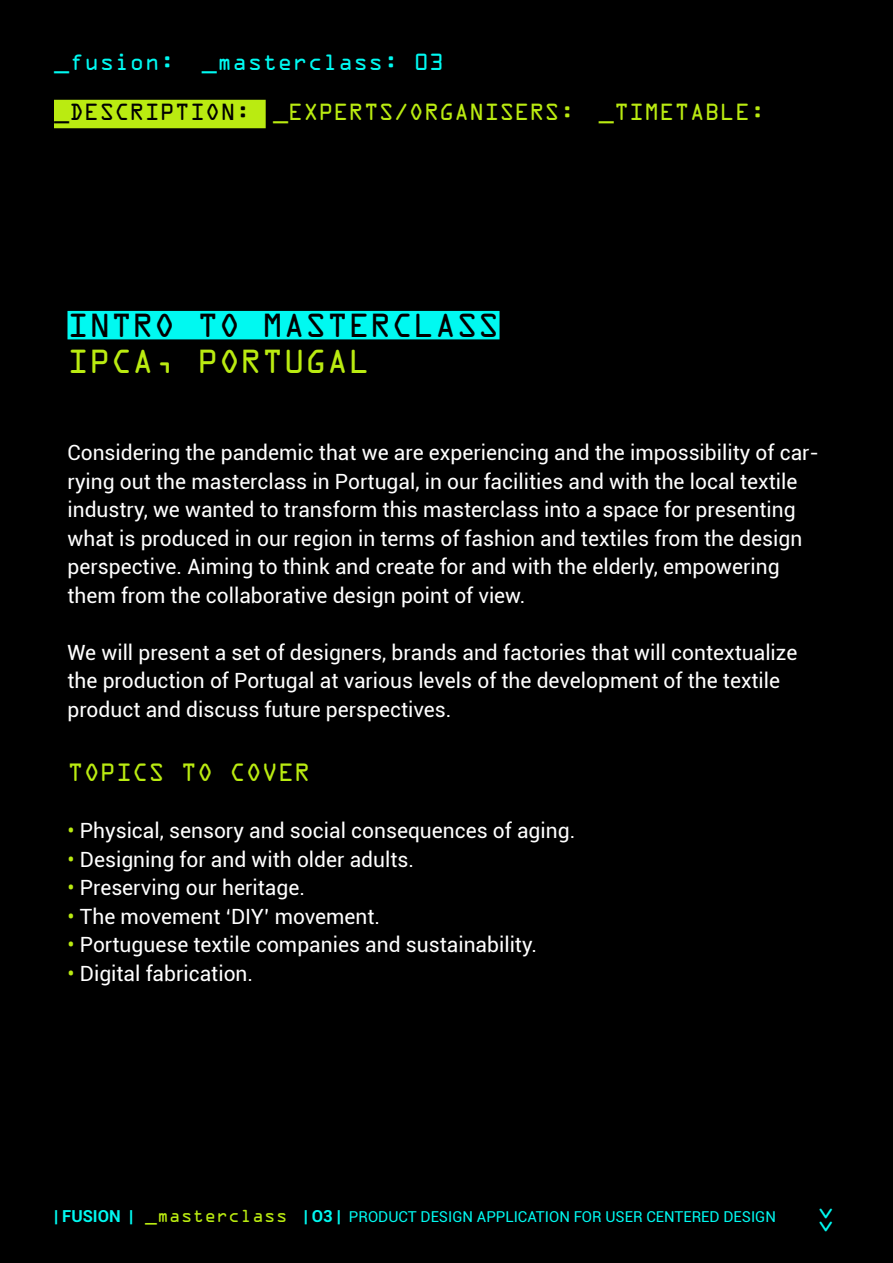
<style>
.page{position:relative;width:893px;height:1263px;background:#fff}
.page>*{position:absolute;margin:0;border:0;box-sizing:border-box;transform-origin:0 0}
.t1{font:30px "OCRA Std";color:#000}
.t2{font:30px "OCRA Std";color:#baeb11}
.t3{font:22.5px "OCRA Std";color:#baeb11}
.t4{font:21px/28.5px "Roboto";color:#fff}
.t5{font:21px "OCRA Std";color:#baeb11}
.t6{font:21px "OCRA Std";color:#00f9f1}
.t7{font:18px "OCRA Std";color:#00f9f1}
.t8{font:15px "Roboto";color:#00f9f1}
.s1{color:#000}
.s2{color:#baeb11}
.s3{font-weight:700;font-size:16.5px}
.s4{font-family:"OCRA Std";font-size:16.5px;color:#baeb11}
</style>
<div class="page">
<div style="left:1px;top:1px;width:891px;height:1261px;background:#000"></div>
<div style="left:68px;top:311px;width:431px;height:28px;background:#00f9f1"></div>
<div style="left:54px;top:100px;width:212px;height:28px;background:#baeb11"></div>
<p class="t6" style="left:54px;top:53px;width:122px">_fusion:</p>
<p class="t6" style="left:202px;top:53px;width:243px">_masterclass: 03</p>
<p class="t5" style="left:54px;top:103px;width:713px"><span class="s1">_DESCRIPTION:</span> _EXPERTS/ORGANISERS: _TIMETABLE:</p>
<h1 class="t1" style="left:68px;top:312px;width:434px">INTRO TO MASTERCLASS</h1>
<h1 class="t2" style="left:68px;top:348px;width:304px">IPCA, PORTUGAL</h1>
<p class="t4" style="left:68px;top:438px;width:753px">Considering the pandemic that we are experiencing and the impossibility of car&shy;rying out the masterclass in Portugal, in our facilities and with the local textile industry, we wanted to transform this masterclass into a space for presenting what is produced in our region in terms of fashion and textiles from the design perspective. Aiming to think and create for and with the elderly, empowering them from the collaborative design point of view.</p>
<p class="t4" style="left:68px;top:637px;width:731px">We will present a set of designers, brands and factories that will contextualize the production of Portugal at various levels of the development of the textile product and discuss future perspectives.</p>
<p class="t3" style="left:68px;top:763px;width:245px">TOPICS TO COVER</p>
<p class="t4" style="left:68px;top:816px;width:509px"><span class="s2">•</span> Physical, sensory and social consequences of aging.</p>
<p class="t4" style="left:68px;top:844px;width:348px"><span class="s2">•</span> Designing for and with older adults.</p>
<p class="t4" style="left:68px;top:873px;width:239px"><span class="s2">•</span> Preserving our heritage.</p>
<p class="t4" style="left:68px;top:901px;width:314px"><span class="s2">•</span> The movement ‘DIY’ movement.</p>
<p class="t4" style="left:68px;top:930px;width:471px"><span class="s2">•</span> Portuguese textile companies and sustainability.</p>
<p class="t4" style="left:68px;top:958px;width:187px"><span class="s2">•</span> Digital fabrication.</p>
<p class="t8" style="left:54px;top:1206px;width:723px"><span class="s3">| FUSION |</span> <span class="s4">_masterclass</span> <span class="s3">| O3 |</span> PRODUCT DESIGN APPLICATION FOR USER CENTERED DESIGN</p>
<p class="t7" style="left:833px;top:1207px;width:27px;rotate:90deg">&gt;&gt;</p>
</div>
